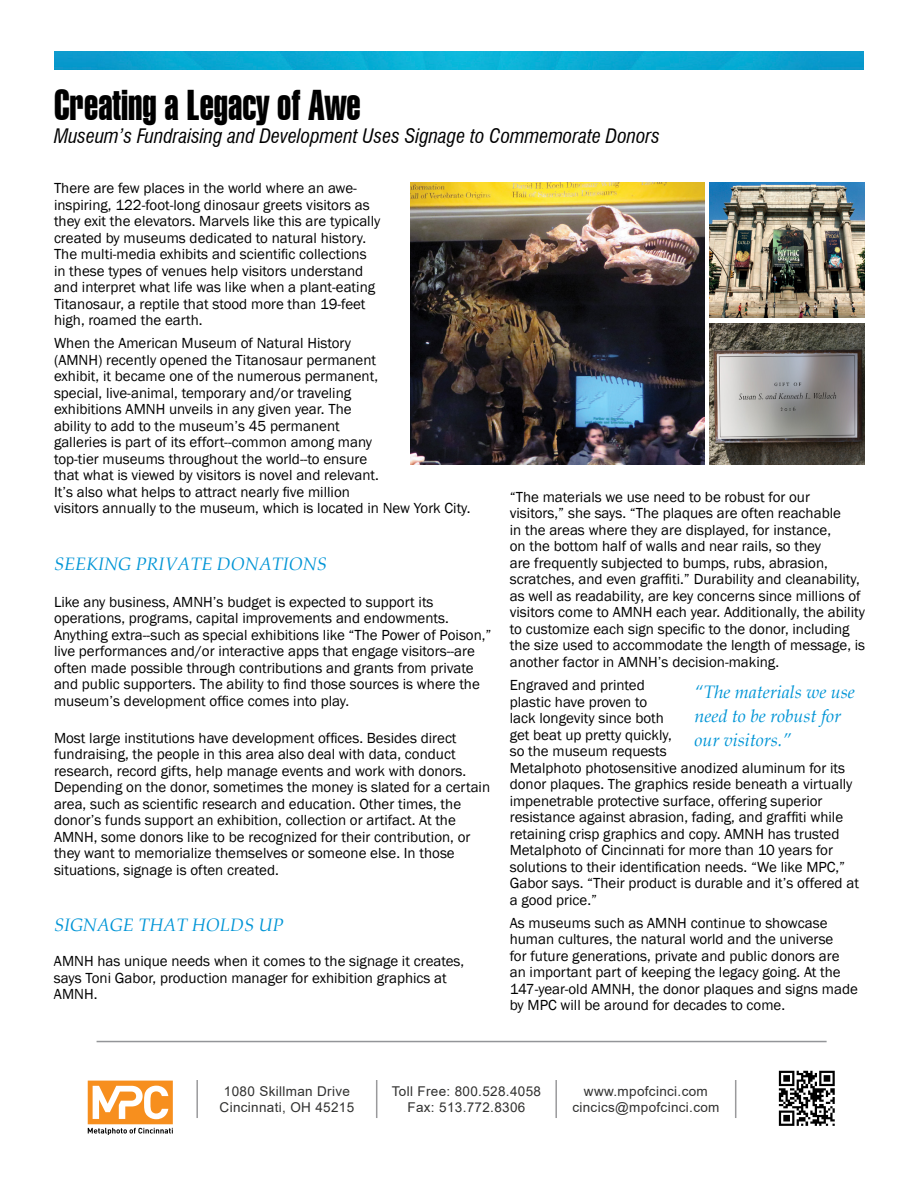
<style>
.page{position:relative;width:918px;height:1188px;background:#fff}
.page>*{position:absolute;margin:0;border:0;box-sizing:border-box;transform-origin:0 0}
.t1{font:42px "Swiss 911 BT Extra Compressed";color:#000}
.t2{font:italic condensed 19.5px "Swiss 721 BT";color:#000}
.t3{font:italic 18px/24px "Book Antiqua";color:#0095d6}
.t4{font:15px/16.5px "Franklin Gothic";color:#000}
.t5{font:13.5px/16.2px "Arial";letter-spacing:.025em;color:#30302f;text-align:center}
</style>
<div class="page">
<img style="left:54px;top:51px;width:810px;height:18px">
<hr style="left:97px;top:1041px;width:730px;height:1px;background:#939598">
<img style="left:410px;top:183px;width:294px;height:281px">
<img style="left:710px;top:324px;width:155px;height:140px">
<img style="left:710px;top:183px;width:155px;height:135px">
<svg style="left:88px;top:1081px;width:85px;height:54px"></svg>
<hr style="left:196px;top:1080px;width:2px;height:38px;background:#9a9a9c">
<hr style="left:376px;top:1080px;width:1px;height:38px;background:#9a9a9c">
<hr style="left:555px;top:1080px;width:2px;height:38px;background:#9a9a9c">
<hr style="left:735px;top:1080px;width:1px;height:38px;background:#9a9a9c">
<img style="left:778px;top:1070px;width:57px;height:56px">
<h1 class="t1" style="left:54px;top:81px;width:308px">Creating a Legacy of Awe</h1>
<h2 class="t2" style="left:54px;top:124px;width:608px">Museum’s Fundraising and Development Uses Signage to Commemorate Donors</h2>
<p class="t4" style="left:54px;top:180px;width:328px">There are few places in the world where an awe&shy;inspiring, 122-foot-long dinosaur greets visitors as they exit the elevators. Marvels like this are typically created by museums dedicated to natural history.<br>The multi-media exhibits and scientific collections in these types of venues help visitors understand and interpret what life was like when a plant-eating Titanosaur, a reptile that stood more than 19-feet high, roamed the earth.</p>
<p class="t4" style="left:54px;top:335px;width:418px">When the American Museum of Natural History<br>(AMNH) recently opened the Titanosaur permanent<br>exhibit, it became one of the numerous permanent,<br>special, live-animal, temporary and/or traveling<br>exhibitions AMNH unveils in any given year. The<br>ability to add to the museum’s 45 permanent<br>galleries is part of its effort--common among many<br>top-tier museums throughout the world--to ensure<br>that what is viewed by visitors is novel and relevant.<br>It’s also what helps to attract nearly five million<br>visitors annually to the museum, which is located in New York City.</p>
<p class="t4" style="left:510px;top:489px;width:357px">“The materials we use need to be robust for our visitors,” she says. “The plaques are often reachable<br>in the areas where they are displayed, for instance,<br>on the bottom half of walls and near rails, so they<br>are frequently subjected to bumps, rubs, abrasion, scratches, and even graffiti.” Durability and cleanability, as well as readability, are key concerns since millions of visitors come to AMNH each year. Additionally, the ability to customize each sign specific to the donor, including the size used to accommodate the length of message, is another factor in AMNH’s decision-making.</p>
<p class="t4" style="left:510px;top:677px;width:351px">Engraved and printed<br>plastic have proven to<br>lack longevity since both<br>get beat up pretty quickly,<br>so the museum requests<br>Metalphoto photosensitive anodized aluminum for its donor plaques. The graphics reside beneath a virtually impenetrable protective surface, offering superior resistance against abrasion, fading, and graffiti while retaining crisp graphics and copy. AMNH has trusted Metalphoto of Cincinnati for more than 10 years for solutions to their identification needs. “We like MPC,” Gabor says. “Their product is durable and it’s offered at a good price.”</p>
<p class="t4" style="left:510px;top:915px;width:350px">As museums such as AMNH continue to showcase human cultures, the natural world and the universe<br>for future generations, private and public donors are an important part of keeping the legacy going. At the 147-year-old AMNH, the donor plaques and signs made by MPC will be around for decades to come.</p>
<p class="t3" style="left:54px;top:551px;width:272px">Seeking Private Donations</p>
<p class="t4" style="left:54px;top:594px;width:439px">Like any business, AMNH’s budget is expected to support its operations, programs, capital improvements and endowments.<br>Anything extra--such as special exhibitions like “The Power of Poison,” live performances and/or interactive apps that engage visitors--are often made possible through contributions and grants from private and public supporters. The ability to find those sources is where the museum’s development office comes into play.</p>
<p class="t4" style="left:54px;top:730px;width:438px">Most large institutions have development offices. Besides direct fundraising, the people in this area also deal with data, conduct research, record gifts, help manage events and work with donors.<br>Depending on the donor, sometimes the money is slated for a certain area, such as scientific research and education. Other times, the donor’s funds support an exhibition, collection or artifact. At the AMNH, some donors like to be recognized for their contribution, or they want to memorialize themselves or someone else. In those situations, signage is often created.</p>
<p class="t3" style="left:694px;top:679px;width:162px">“The materials we use need to be robust for our visitors.”</p>
<p class="t3" style="left:54px;top:913px;width:230px">Signage That Holds Up</p>
<p class="t4" style="left:54px;top:953px;width:412px">AMNH has unique needs when it comes to the signage it creates, says Toni Gabor, production manager for exhibition graphics at<br>AMNH.</p>
<p class="t5" style="left:220px;top:1083px;width:136px">1080 Skillman Drive<br>Cincinnati, OH 45215</p>
<p class="t5" style="left:392px;top:1083px;width:151px">Toll Free: 800.528.4058<br>Fax: 513.772.8306</p>
<p class="t5" style="left:572px;top:1083px;width:149px">www.mpofcinci.com cincics@mpofcinci.com</p>
</div>
